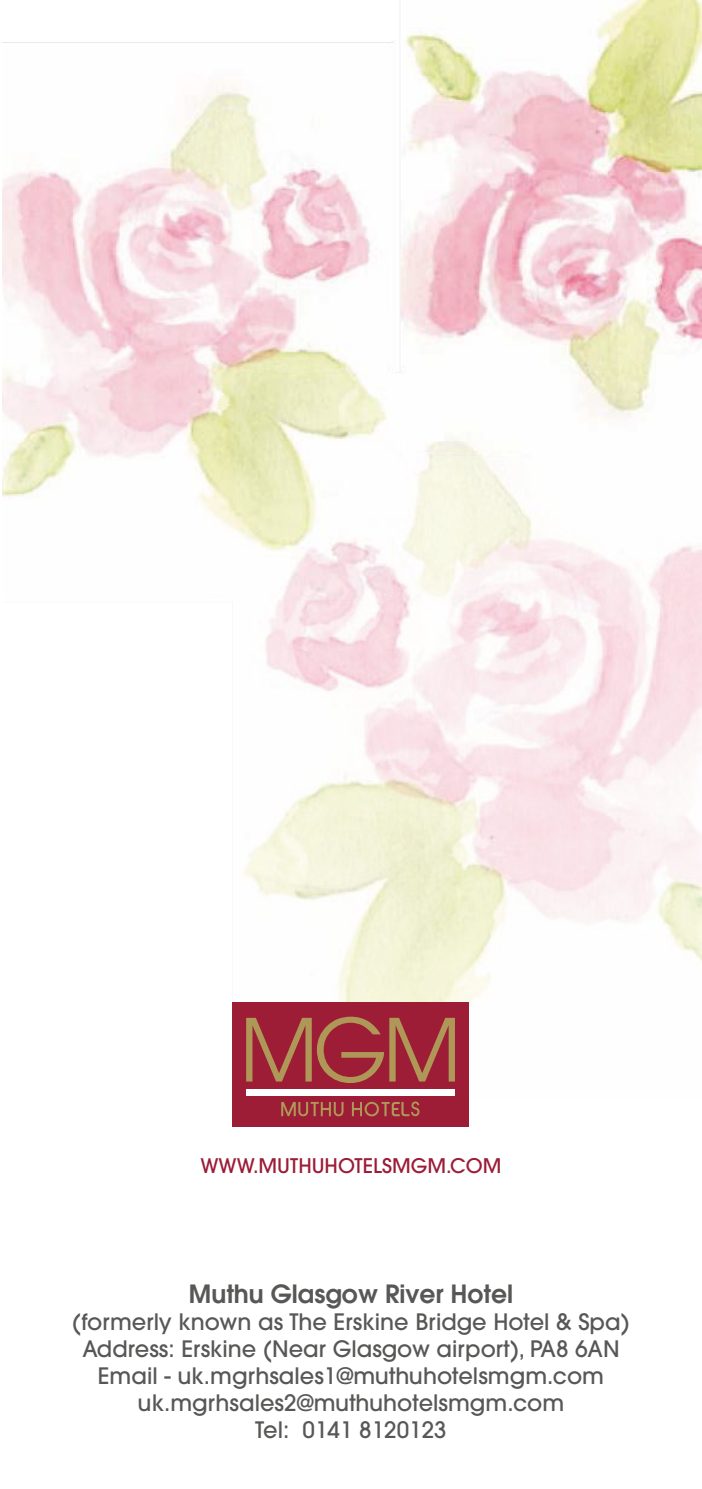
<style>
.page{position:relative;width:702px;height:1489px;background:#fff}
.page>*{position:absolute;margin:0;border:0;box-sizing:border-box;transform-origin:0 0}
.t1{font:600 25px "ITC Avant Garde Pro";color:#575756}
.t2{font:500 22.5px/27px "ITC Avant Garde Pro";color:#575756;text-align:center}
.t3{font:500 20px "ITC Avant Garde Pro";color:#9c1b36}
</style>
<div class="page">
<img style="left:2px;top:0;width:700px;height:1098px">
<div style="left:233px;top:1002px;width:236px;height:124px;background:#9c1d35"></div>
<svg style="left:281px;top:1102px;width:62px;height:14px"></svg>
<svg style="left:352px;top:1101px;width:67px;height:15px"></svg>
<div style="left:246px;top:1088px;width:209px;height:7px;background:#fff"></div>
<svg style="left:246px;top:1016px;width:209px;height:66px"></svg>
<p class="t3" style="left:200px;top:1153px;width:302px">WWW.MUTHUHOTELSMGM.COM</p>
<p class="t1" style="left:189px;top:1277px;width:325px">Muthu Glasgow River Hotel</p>
<p class="t2" style="left:72px;top:1307px;width:559px">(formerly known as The Erskine Bridge Hotel &amp; Spa)<br>Address: Erskine (Near Glasgow airport), PA8 6AN Email - uk.mgrhsales1@muthuhotelsmgm.com uk.mgrhsales2@muthuhotelsmgm.com<br>Tel: 0141 8120123</p>
</div>
